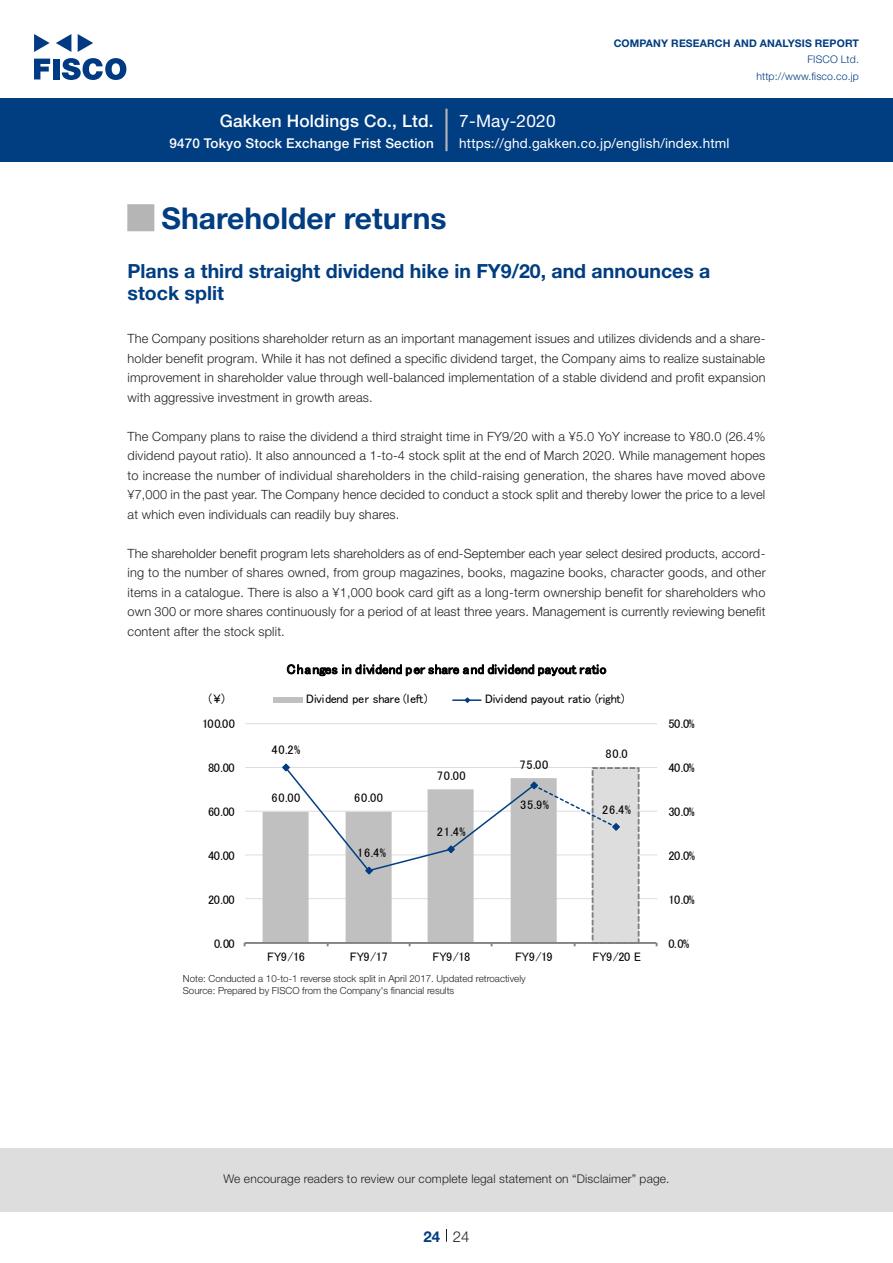
<style>
.page{position:relative;width:893px;height:1263px;background:#fff}
.page>*{position:absolute;margin:0;border:0;box-sizing:border-box;transform-origin:0 0}
.t1{font:700 30px "Helvetica Neue LT Std";color:#003d81}
.t2{font:700 27px "Koz Go Pro";color:#b5b5b6}
.t3{font:700 19.5px/22.5px "Helvetica Neue LT Std";color:#003d81}
.t4{font:500 17.25px "Helvetica Neue LT Std";letter-spacing:.015em;color:#fff}
.t5{font:17.25px "Helvetica Neue LT Std";letter-spacing:.015em;color:#fff}
.t6{font:300 15px "Helvetica Neue LT Std";color:#231f20}
.t7{font:700 15px "Helvetica Neue LT Std";color:#003d81}
.t8{font:13.5px "MS P Gothic";letter-spacing:.01em;color:#000}
.t9{font:13.5px "Helvetica Neue LT Std";letter-spacing:.015em;color:#fff}
.t10{font:500 13.5px "Helvetica Neue LT Std";letter-spacing:.015em;color:#fff}
.t11{font:300 12.75px/19.5px "Helvetica Neue LT Std";letter-spacing:.01em;color:#231f20;text-align:justify}
.t12{font:12.45px "MS P Gothic";letter-spacing:-.045em;color:#000}
.t13{font:12.3px "MS P Gothic";letter-spacing:-.025em;color:#000}
.t14{font:300 12px "Helvetica Neue LT Std";letter-spacing:.015em;color:#231f20}
.t15{font:700 10.5px "Helvetica Neue LT Std";letter-spacing:.015em;color:#003d81}
.t16{font:300 10.5px/16.5px "Helvetica Neue LT Std";letter-spacing:.015em;color:#003d81;text-align:right}
.t17{font:300 9.75px/12px "Helvetica Neue LT Std";color:#231f20}
</style>
<div class="page">
<div style="left:0;top:1148px;width:893px;height:64px;background:#ddd"></div>
<svg style="left:34px;top:59px;width:16px;height:20px"></svg>
<div style="left:53px;top:59px;width:6px;height:20px;background:#003a83"></div>
<svg style="left:62px;top:58px;width:64px;height:22px"></svg>
<svg style="left:34px;top:34px;width:16px;height:18px"></svg>
<svg style="left:78px;top:34px;width:15px;height:18px"></svg>
<svg style="left:56px;top:34px;width:15px;height:18px"></svg>
<div style="left:0;top:98px;width:893px;height:64px;background:#003d81"></div>
<hr style="left:445px;top:109px;width:3px;height:42px;background:#b5b5b6">
<svg style="left:446px;top:1229px;width:1px;height:13px"></svg>
<hr style="left:245px;top:898px;width:412px;height:1px;background:#ddd">
<hr style="left:245px;top:854px;width:412px;height:1px;background:#ddd">
<hr style="left:245px;top:811px;width:412px;height:1px;background:#ddd">
<hr style="left:245px;top:767px;width:412px;height:1px;background:#ddd">
<hr style="left:245px;top:723px;width:412px;height:1px;background:#ddd">
<div style="left:593px;top:768px;width:46px;height:175px;background:#ddd"></div>
<div style="left:592px;top:767px;width:48px;height:177px;border:2px dashed #808080"></div>
<svg style="left:263px;top:810px;width:294px;height:132px;fill:#c0c0c0"></svg>
<hr style="left:245px;top:942px;width:412px;height:2px;background:#808080">
<svg style="left:281px;top:763px;width:340px;height:112px"></svg>
<div style="left:274px;top:697px;width:29px;height:6px;background:#c0c0c0"></div>
<hr style="left:453px;top:699px;width:28px;height:2px;background:#003d81">
<svg style="left:464px;top:697px;width:7px;height:6px"></svg>
<h3 class="t4" style="left:220px;top:110px;width:216px">Gakken Holdings Co., Ltd.</h3>
<p class="t10" style="left:169px;top:135px;width:266px">9470 Tokyo Stock Exchange Frist Section</p>
<h3 class="t5" style="left:459px;top:110px;width:98px">7-May-2020</h3>
<p class="t15" style="left:614px;top:37px;width:247px">COMPANY RESEARCH AND ANALYSIS REPORT</p>
<p class="t16" style="left:756px;top:51px;width:104px">FISCO Ltd. http://www.fisco.co j p.</p>
<p class="t9" style="left:459px;top:135px;width:272px">https://ghd.gakken.co j p. /english/index.html</p>
<h2 class="t2" style="left:128px;top:200px;width:28px">█</h2>
<h3 class="t3" style="left:128px;top:259px;width:584px">Plans a third straight dividend hike in FY9/20, and announces a stock split</h3>
<h1 class="t1" style="left:162px;top:200px;width:287px">Shareholder returns</h1>
<p class="t11" style="left:128px;top:329px;width:639px">The Company positions shareholder return as an important management issues and utilizes dividends and a share-</p>
<p class="t11" style="left:128px;top:368px;width:639px">improvement in shareholder value through well-balanced implementation of a stable dividend and profit expansion with aggressive investment in growth areas.</p>
<p class="t11" style="left:128px;top:426px;width:639px">The Company plans to raise the dividend a third straight time in FY9/20 with a ¥5.0 YoY increase to ¥80.0 )26.4% dividend payout ratio I t.) also announced a 1-to-4 stock split at the end of March 2020. While management hopes to increase the number of individual shareholders in the child-raising generation, the shares have moved above ¥7,000 in the past year. The Company hence decided to conduct a stock split and thereby lower the price to a level at which even individuals can readily buy shares.</p>
<p class="t11" style="left:128px;top:348px;width:639px">holder benefit program. While it has not defined a specific dividend target, the Company aims to realize sustainable</p>
<p class="t11" style="left:128px;top:543px;width:639px">The shareholder benefit program lets shareholders as of end-September each year select desired products, accord-</p>
<p class="t11" style="left:128px;top:582px;width:639px">items in a catalogue. There is also a ¥1,000 book card gift as a long-term ownership benefit for shareholders who own 300 or more shares continuously for a period of at least three years. Management is currently reviewing benefit content after the stock split.</p>
<p class="t11" style="left:128px;top:563px;width:640px">ing to the number of shares owned, from group magazines, books, magazine books, character goods, and other</p>
<p class="t13" style="left:207px;top:692px;width:21px">(¥)</p>
<p class="t13" style="left:202px;top:717px;width:35px">100.00</p>
<p class="t13" style="left:208px;top:761px;width:28px">80.00</p>
<p class="t13" style="left:208px;top:805px;width:28px">60.00</p>
<p class="t12" style="left:208px;top:849px;width:28px">40.00</p>
<p class="t13" style="left:208px;top:893px;width:28px">20.00</p>
<p class="t13" style="left:214px;top:937px;width:22px">0.00</p>
<p class="t8" style="left:287px;top:662px;width:321px">Changes in dividend per share and dividend payout ratio</p>
<p class="t13" style="left:485px;top:693px;width:141px">Dividend payout ratio (right(</p>
<p class="t13" style="left:306px;top:693px;width:123px">Dividend per share (left)</p>
<p class="t12" style="left:272px;top:743px;width:30px">40.2%</p>
<p class="t13" style="left:606px;top:747px;width:23px">80.0</p>
<p class="t13" style="left:520px;top:758px;width:30px">75.00</p>
<p class="t13" style="left:437px;top:769px;width:30px">70.00</p>
<p class="t13" style="left:272px;top:791px;width:30px">60.00</p>
<p class="t13" style="left:354px;top:791px;width:30px">60.00</p>
<p class="t13" style="left:520px;top:798px;width:30px">35.9%</p>
<p class="t13" style="left:602px;top:803px;width:30px">26.4%</p>
<p class="t13" style="left:437px;top:826px;width:30px">21.4%</p>
<p class="t13" style="left:357px;top:846px;width:30px">16.4%</p>
<p class="t13" style="left:267px;top:951px;width:39px">FY9/16</p>
<p class="t13" style="left:350px;top:951px;width:39px">FY9/17</p>
<p class="t13" style="left:433px;top:951px;width:39px">FY9/18</p>
<p class="t13" style="left:515px;top:951px;width:39px">FY9/19</p>
<p class="t13" style="left:593px;top:951px;width:50px">FY9/20 E</p>
<p class="t17" style="left:183px;top:973px;width:344px">Note: Conducted a 10-to-1 reverse stock split in April 2017. Updated retroactively<br>Source: Prepared by FISCO from the Company s' financial results</p>
<p class="t13" style="left:668px;top:717px;width:28px">50.0%</p>
<p class="t13" style="left:668px;top:761px;width:28px">40.0%</p>
<p class="t13" style="left:668px;top:805px;width:28px">30.0%</p>
<p class="t12" style="left:668px;top:849px;width:28px">20.0%</p>
<p class="t13" style="left:668px;top:893px;width:28px">10.0%</p>
<p class="t13" style="left:668px;top:937px;width:22px">0.0%</p>
<p class="t14" style="left:223px;top:1171px;width:448px">We encourage readers to review our complete legal statement on “Disclaimer” page.</p>
<p class="t7" style="left:423px;top:1227px;width:18px">24</p>
<p class="t6" style="left:453px;top:1227px;width:18px">24</p>
</div>
